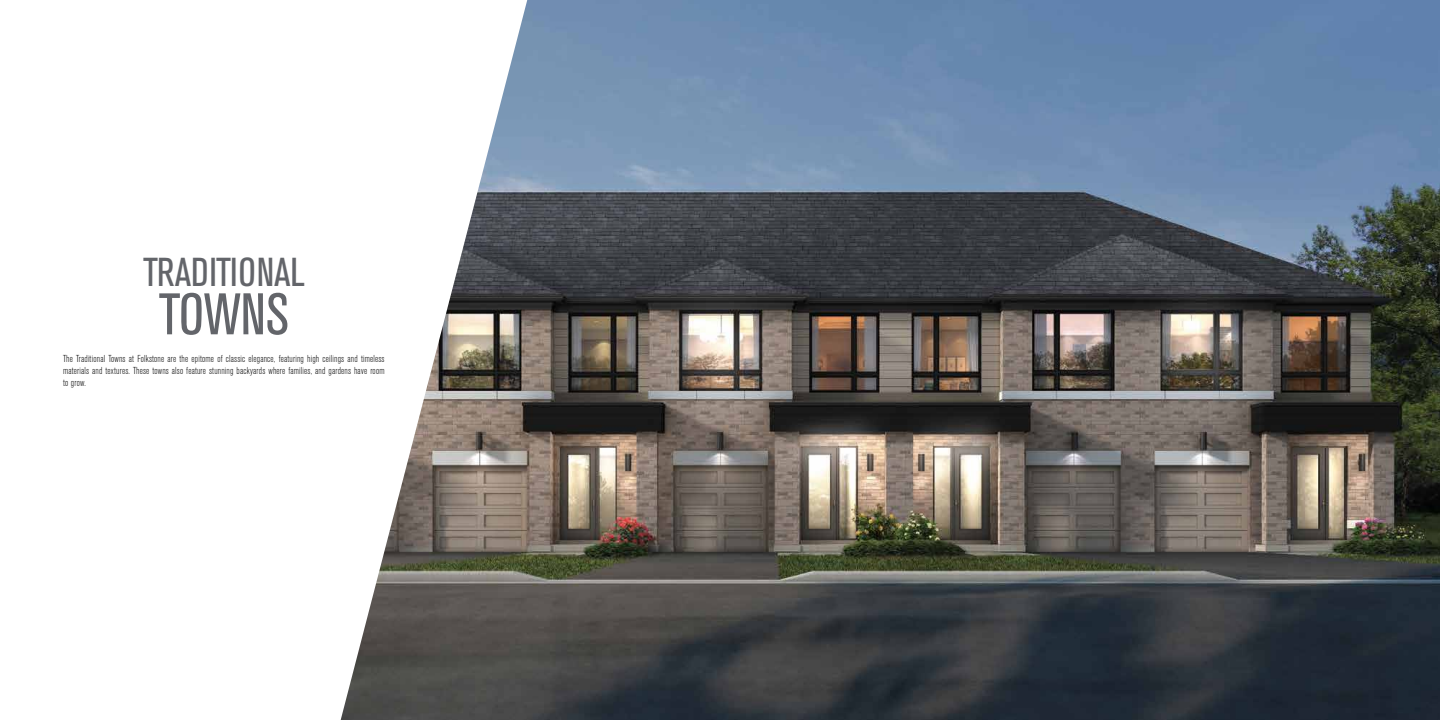
<style>
.page{position:relative;width:1440px;height:720px;background:#fff}
.page>*{position:absolute;margin:0;border:0;box-sizing:border-box;transform-origin:0 0}
.t1{font:condensed 58px "Akzidenz Grotesk BE";color:#63656a}
.t2{font:condensed 40px "Akzidenz Grotesk BE";color:#63656a}
.t3{font:300 condensed 10px/12px "Akzidenz Grotesk BE";letter-spacing:.02em;color:#000;text-align:justify}
</style>
<div class="page">
<img style="left:341px;top:0;width:1099px;height:720px">
<h2 class="t2" style="left:143px;top:250px;width:163px">TRADITIONAL</h2>
<h1 class="t1" style="left:159px;top:282px;width:132px">TOWNS</h1>
<p class="t3" style="left:63px;top:353px;width:323px">The Traditional Towns at Folkstone are the epitome of classic elegance, featuring high ceilings and timeless materials and textures. These towns also feature stunning backyards where families, and gardens have room to grow.</p>
</div>
